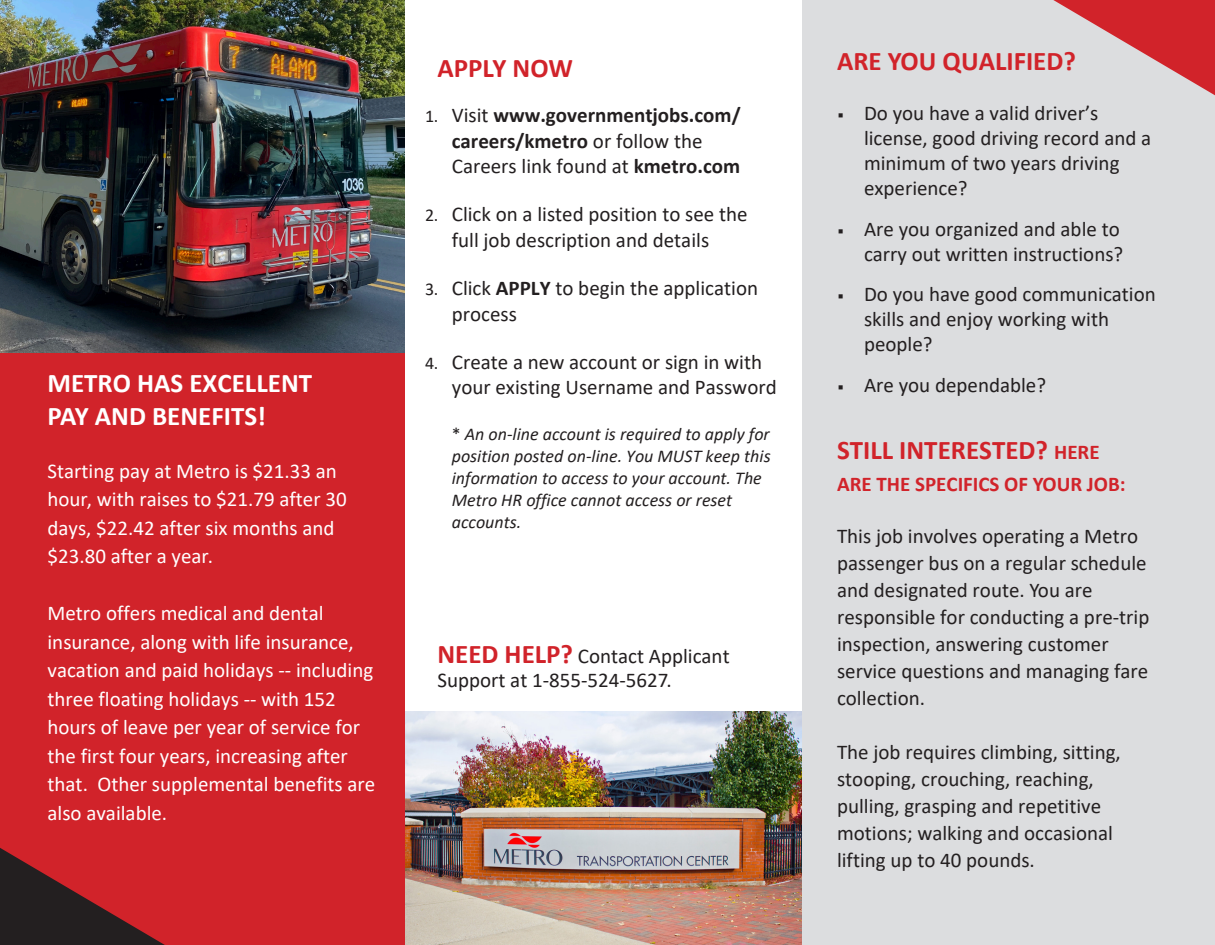
<style>
.page{position:relative;width:1215px;height:945px;background:#fff}
.page>*{position:absolute;margin:0;border:0;box-sizing:border-box;transform-origin:0 0}
.t1{font:700 27px "Calibri";color:#d1232a}
.t2{font:700 27px/32.4px "Calibri";color:#fff}
.t3{font:21px/27px "Calibri";color:#231f20}
.t4{font:21px/28.5px "Calibri";color:#fff}
.t5{font:700 21px/25.7px "Calibri";color:#231f20}
.t6{font:700 21px "Calibri";color:#d1232a}
.t7{font:italic 18px/21.9px "Calibri";color:#231f20}
.s1{font-weight:400;font-size:18px}
.s2{font-weight:400}
.s3{font-size:18px}
.s4{font-weight:700}
.s5{font-style:normal}
.s6{font-weight:700;font-size:27px;color:#d1232a}
.s7{font-family:"Acumin Pro";font-weight:600;font-size:18px}
.s8{font-size:21px}
</style>
<div class="page">
<div style="left:0;top:0;width:405px;height:945px;background:#d1232a"></div>
<img style="left:405px;top:712px;width:397px;height:233px">
<div style="left:802px;top:0;width:413px;height:945px;background:#dcdddf"></div>
<img style="left:0;top:0;width:405px;height:353px">
<svg style="left:1053px;top:0;width:162px;height:95px"></svg>
<svg style="left:0;top:848px;width:165px;height:97px"></svg>
<p class="t2" style="left:48px;top:367px;width:266px">METRO HAS EXCELLENT<br>PAY AND BENEFITS!</p>
<p class="t4" style="left:48px;top:456px;width:301px">Starting pay at Metro is $21.33 an hour, with raises to $21.79 after 30 days, $22.42 after six months and $23.80 after a year.</p>
<p class="t4" style="left:48px;top:599px;width:329px">Metro offers medical and dental insurance, along with life insurance, vacation and paid holidays -- including three floating holidays -- with 152 hours of leave per year of service for the first four years, increasing after that. Other supplemental benefits are also available.</p>
<p class="t1" style="left:437px;top:49px;width:137px">APPLY NOW</p>
<p class="t5" style="left:452px;top:102px;width:290px;text-indent:-27px"><span class="s1">1.</span> <span class="s2">Visit</span> www.governmentjobs.com/ careers/kmetro <span class="s2">or follow the<br>Careers link found at</span> kmetro.com</p>
<p class="t3" style="left:425px;top:201px;width:324px;line-height:25.7px;text-align:center"><span class="s3">2.</span> Click on a listed position to see the full job description and details</p>
<p class="t3" style="left:452px;top:275px;width:308px;line-height:25.7px;text-indent:-27px"><span class="s3">3.</span> Click <span class="s4">APPLY</span> to begin the application process</p>
<p class="t3" style="left:452px;top:349px;width:326px;line-height:25.7px;text-indent:-27px"><span class="s3">4.</span> Create a new account or sign in with your existing Username and Password</p>
<p class="t7" style="left:452px;top:422px;width:320px"><span class="s5">*</span> An on-line account is required to apply for position posted on-line. You MUST keep this information to access to your account. The Metro HR office cannot access or reset accounts.</p>
<p class="t3" style="left:437px;top:643px;width:294px;line-height:23.9px"><span class="s6">NEED HELP?</span> Contact Applicant<br>Support at 1-855-524-5627.</p>
<p class="t1" style="left:837px;top:42px;width:240px">ARE YOU QUALIFIED?</p>
<p class="t3" style="left:864px;top:100px;width:289px;line-height:25.2px;text-indent:-27px"><span class="s7">•</span> Do you have a valid driver’s license, good driving record and a minimum of two years driving experience?</p>
<p class="t3" style="left:837px;top:216px;width:288px;line-height:25.2px;text-align:right"><span class="s7">•</span> Are you organized and able to carry out written instructions?</p>
<p class="t3" style="left:864px;top:281px;width:293px;line-height:25.2px;text-indent:-27px"><span class="s7">•</span> Do you have good communication skills and enjoy working with people?</p>
<p class="t3" style="left:837px;top:371px;width:211px"><span class="s7">•</span> Are you dependable?</p>
<p class="t1" style="left:837px;top:431px;width:264px">STILL INTERESTED? <span class="s8">HERE</span></p>
<p class="t6" style="left:837px;top:469px;width:290px">ARE THE SPECIFICS OF YOUR JOB:</p>
<p class="t3" style="left:837px;top:522px;width:314px">This job involves operating a Metro passenger bus on a regular schedule and designated route. You are responsible for conducting a pre-trip inspection, answering customer service questions and managing fare collection.</p>
<p class="t3" style="left:837px;top:738px;width:285px">The job requires climbing, sitting, stooping, crouching, reaching, pulling, grasping and repetitive motions; walking and occasional lifting up to 40 pounds.</p>
</div>
